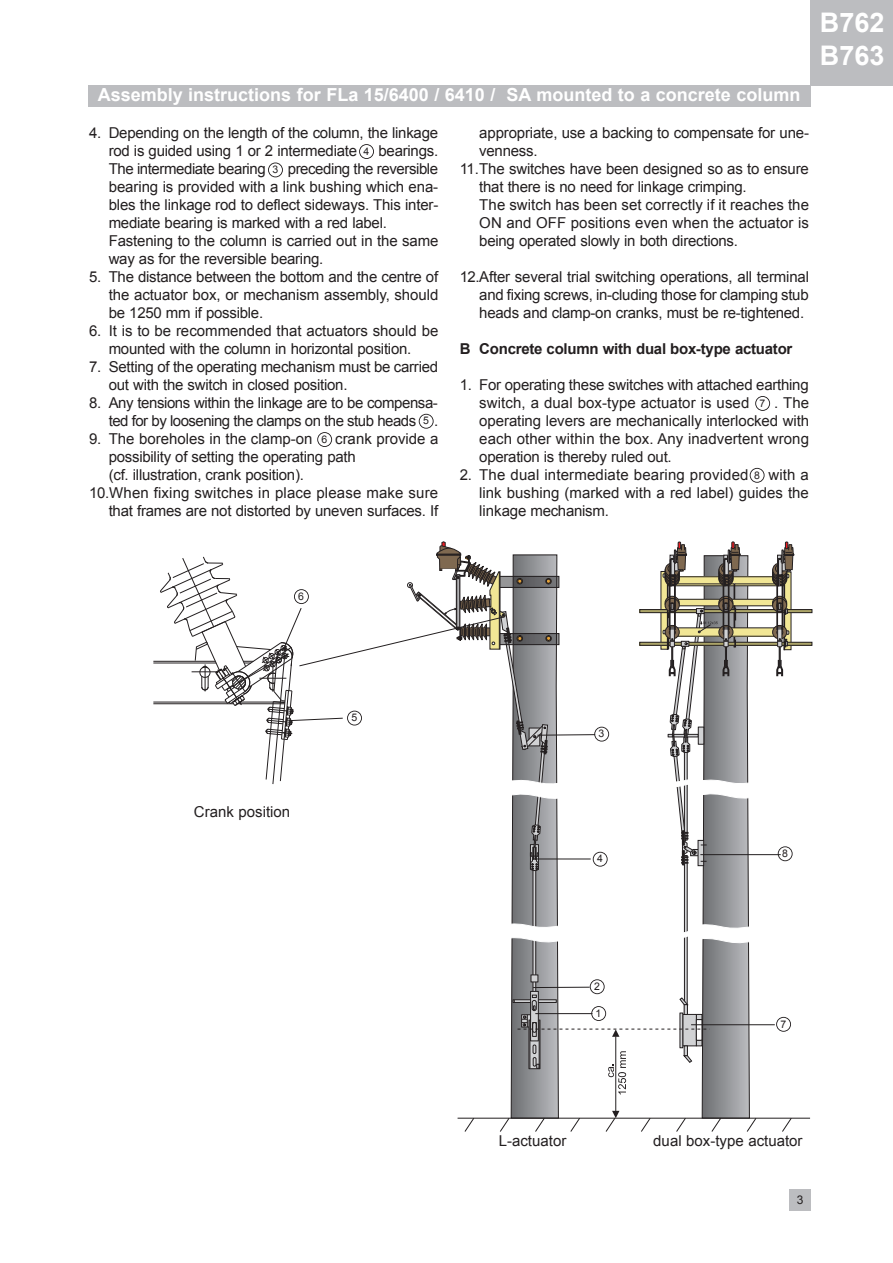
<style>
.page{position:relative;width:893px;height:1263px;background:#fff}
.page>*{position:absolute;margin:0;border:0;box-sizing:border-box;transform-origin:0 0}
.t1{font:700 27px/32.4px "Arial";color:#fff}
.t2{font:700 18px "Arial";color:#fff}
.t3{font:15px/18px "Arial";letter-spacing:-.015em;color:#231f20}
.t4{font:15px "Arial";letter-spacing:.005em;color:#231f20}
.t5{font:15px "Arial";letter-spacing:.01em;color:#231f20}
.t6{font:700 15px "Arial";letter-spacing:-.015em;color:#231f20}
.t7{font:12px "Arial";color:#231f20}
.t8{font:10.5px "Arial";color:#231f20}
</style>
<div class="page">
<div style="left:810px;top:0;width:83px;height:85px;background:#bcbdc0"></div>
<div style="left:789px;top:1189px;width:21px;height:21px;background:#bcbdc0"></div>
<svg style="left:760px;top:579px;width:12px;height:5px"></svg>
<div style="left:666px;top:577px;width:120px;height:9px;border:1px solid #231f20"></div>
<hr style="left:666px;top:584px;width:120px;height:1px;background:#231f20">
<div style="left:666px;top:599px;width:119px;height:7px;background:#f1e695"></div>
<div style="left:666px;top:599px;width:119px;height:7px;border:1px solid #231f20"></div>
<div style="left:666px;top:628px;width:120px;height:8px;background:#f1e695"></div>
<svg style="left:784px;top:572px;width:7px;height:78px"></svg>
<div style="left:640px;top:609px;width:172px;height:4px;border:1px solid #231f20"></div>
<div style="left:640px;top:642px;width:172px;height:3px;border:1px solid #231f20"></div>
<div style="left:784px;top:583px;width:1px;height:67px;border:1px solid #231f20"></div>
<div style="left:772px;top:596px;width:15px;height:14px;border:1px solid #231f20;border-radius:50%"></div>
<svg style="left:773px;top:598px;width:14px;height:14px"></svg>
<div style="left:772px;top:598px;width:15px;height:14px;border:1px solid #231f20;border-radius:50%"></div>
<div style="left:776px;top:602px;width:7px;height:7px;border:1px solid #231f20;border-radius:50%"></div>
<svg style="left:778px;top:603px;width:10px;height:11px"></svg>
<svg style="left:773px;top:625px;width:14px;height:14px"></svg>
<div style="left:772px;top:625px;width:15px;height:14px;border:1px solid #231f20;border-radius:50%"></div>
<svg style="left:776px;top:627px;width:13px;height:49px"></svg>
<div style="left:777px;top:574px;width:1px;height:56px;border:1px solid #231f20"></div>
<div style="left:782px;top:574px;width:1px;height:56px;border:1px solid #231f20"></div>
<svg style="left:772px;top:541px;width:22px;height:47px"></svg>
<hr style="left:458px;top:1118px;width:352px;height:1px;background:#231f20">
<svg style="left:782px;top:1118px;width:10px;height:14px"></svg>
<div style="left:88px;top:85px;width:722px;height:22px;background:#bcbdc0"></div>
<svg style="left:778px;top:846px;width:15px;height:15px"></svg>
<hr style="left:700px;top:854px;width:81px;height:1px;background:#231f20">
<svg style="left:776px;top:1017px;width:15px;height:15px"></svg>
<hr style="left:691px;top:1024px;width:84px;height:1px;background:#231f20">
<svg style="left:153px;top:541px;width:607px;height:591px"></svg>
<hr style="left:533px;top:987px;width:57px;height:1px;background:#231f20">
<hr style="left:534px;top:859px;width:57px;height:1px;background:#231f20">
<svg style="left:419px;top:414px;width:15px;height:15px"></svg>
<svg style="left:755px;top:396px;width:15px;height:15px"></svg>
<svg style="left:750px;top:468px;width:15px;height:15px"></svg>
<svg style="left:317px;top:432px;width:15px;height:15px"></svg>
<svg style="left:268px;top:162px;width:15px;height:15px"></svg>
<svg style="left:359px;top:144px;width:15px;height:15px"></svg>
<p class="t2" style="left:98px;top:85px;width:704px">Assembly instructions for FLa 15/6400 / 6410 / SA mounted to a concrete column</p>
<p class="t3" style="left:109px;top:124px;width:331px;text-indent:-20px">4. Depending on the length of the column, the linkage rod is guided using 1 or 2 intermediate</p>
<p class="t3" style="left:379px;top:142px;width:61px">bearings.</p>
<p class="t8" style="left:363px;top:145px;width:7px">4</p>
<p class="t3" style="left:109px;top:160px;width:331px;text-indent:179px">preceding the reversible bearing is provided with a link bushing which ena&shy;bles the linkage rod to deflect sideways. This inter&shy;mediate bearing is marked with a red label.<br>Fastening to the column is carried out in the same way as for the reversible bearing.</p>
<p class="t3" style="left:109px;top:268px;width:331px;text-align:justify;text-indent:-20px">5. The distance between the bottom and the centre of the actuator box, or mechanism assembly, should be 1250 mm if possible.</p>
<p class="t3" style="left:89px;top:322px;width:351px;text-align:center">6. It is to be recommended that actuators should be mounted with the column in horizontal position.</p>
<p class="t3" style="left:109px;top:358px;width:331px;text-indent:-20px">7. Setting of the operating mechanism must be carried out with the switch in closed position.</p>
<p class="t3" style="left:89px;top:394px;width:351px;text-align:right">8. Any tensions within the linkage are to be compensa&shy;ted for by loosening the clamps on the stub heads .</p>
<p class="t3" style="left:89px;top:430px;width:225px">9. The boreholes in the clamp-on</p>
<p class="t3" style="left:335px;top:430px;width:105px">crank provide a</p>
<p class="t3" style="left:109px;top:448px;width:249px">possibility of setting the operating path</p>
<p class="t3" style="left:109px;top:466px;width:197px">(cf. illustration, crank position).</p>
<p class="t5" style="left:89px;top:485px;width:351px">10.When fixing switches in place please make sure</p>
<p class="t3" style="left:109px;top:502px;width:331px">that frames are not distorted by uneven surfaces. If</p>
<p class="t3" style="left:109px;top:160px;width:159px">The intermediate bearing</p>
<p class="t8" style="left:272px;top:164px;width:7px">3</p>
<p class="t8" style="left:423px;top:415px;width:7px">5</p>
<p class="t8" style="left:322px;top:433px;width:7px">6</p>
<p class="t3" style="left:479px;top:124px;width:331px">appropriate, use a backing to compensate for une-</p>
<p class="t3" style="left:479px;top:142px;width:60px">venness.</p>
<p class="t3" style="left:460px;top:160px;width:351px">11.The switches have been designed so as to ensure</p>
<p class="t3" style="left:479px;top:178px;width:269px">that there is no need for linkage crimping.</p>
<p class="t4" style="left:479px;top:197px;width:331px">The switch has been set correctly if it reaches the</p>
<p class="t4" style="left:479px;top:215px;width:331px">ON and OFF positions even when the actuator is</p>
<p class="t3" style="left:479px;top:232px;width:260px">being operated slowly in both directions.</p>
<p class="t3" style="left:479px;top:268px;width:331px;text-align:justify;text-indent:-20px">12.After several trial switching operations, all terminal and fixing screws, in-cluding those for clamping stub heads and clamp-on cranks, must be re-tightened.</p>
<p class="t6" style="left:460px;top:341px;width:334px">B Concrete column with dual box-type actuator</p>
<p class="t3" style="left:479px;top:376px;width:331px;text-indent:-20px">1. For operating these switches with attached earthing switch, a dual box-type actuator is used</p>
<p class="t3" style="left:479px;top:394px;width:331px;text-align:justify;text-indent:295px">. The operating levers are mechanically interlocked with each other within the box. Any inadvertent wrong operation is thereby ruled out.</p>
<p class="t5" style="left:460px;top:467px;width:290px">2. The dual intermediate bearing provided</p>
<p class="t8" style="left:759px;top:397px;width:7px">7</p>
<p class="t3" style="left:479px;top:466px;width:331px;text-align:justify;text-indent:289px">with a link bushing (marked with a red label) guides the linkage mechanism.</p>
<p class="t8" style="left:754px;top:469px;width:7px">8</p>
<h1 class="t1" style="left:820px;top:7px;width:66px">B762<br>B763</h1>
<p class="t8" style="left:298px;top:590px;width:7px">6</p>
<p class="t3" style="left:194px;top:802px;width:98px">Crank position</p>
<p class="t8" style="left:351px;top:712px;width:7px">5</p>
<p class="t8" style="left:599px;top:728px;width:7px">3</p>
<p class="t8" style="left:597px;top:853px;width:7px">4</p>
<p class="t8" style="left:782px;top:847px;width:7px">8</p>
<p class="t8" style="left:594px;top:980px;width:7px">2</p>
<p class="t8" style="left:596px;top:1007px;width:7px">1</p>
<p class="t8" style="left:780px;top:1018px;width:7px">7</p>
<p class="t3" style="left:499px;top:1131px;width:69px">L-actuator</p>
<p class="t3" style="left:653px;top:1131px;width:151px">dual box-type actuator</p>
<p class="t7" style="left:797px;top:1193px;width:8px">3</p>
</div>
